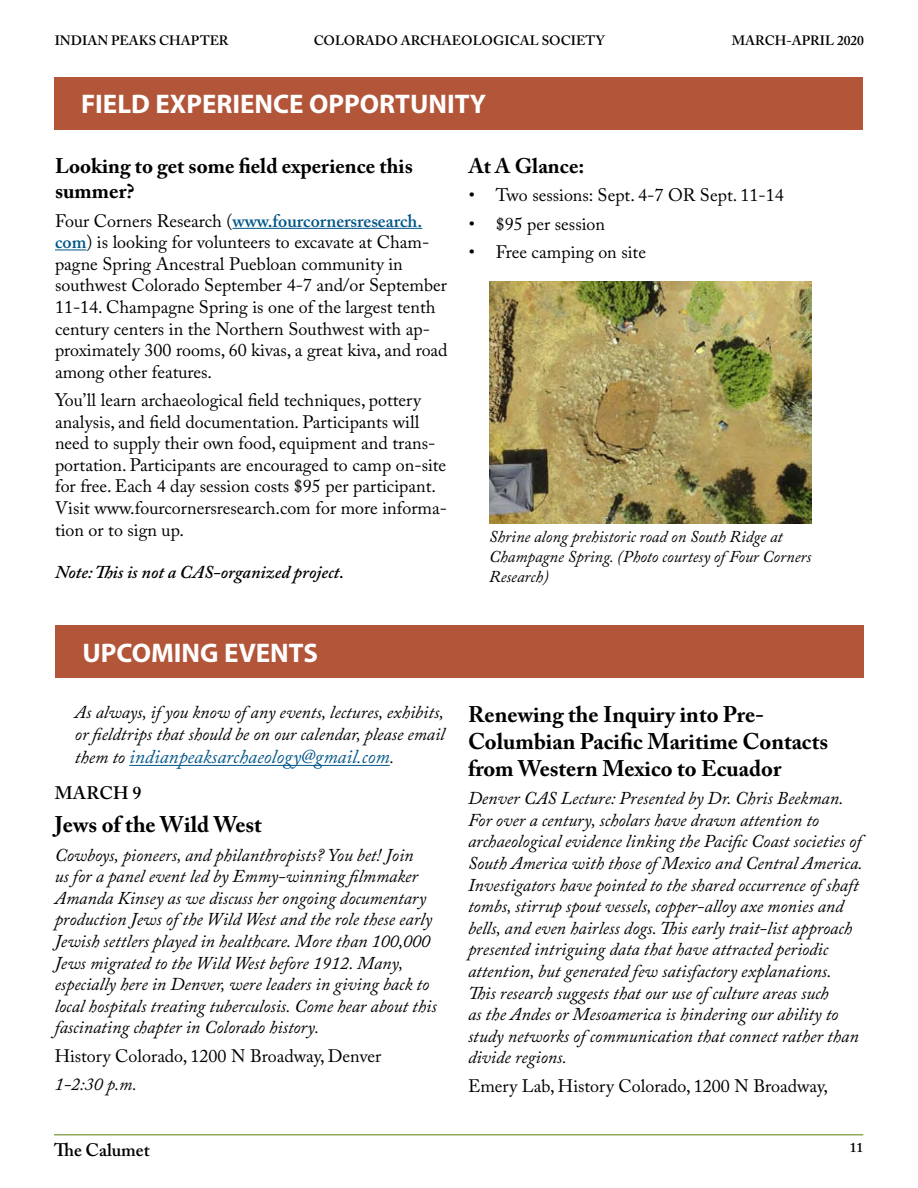
<style>
.page{position:relative;width:918px;height:1188px;background:#fff}
.page>*{position:absolute;margin:0;border:0;box-sizing:border-box;transform-origin:0 0}
.t1{font:700 27px "Myriad Pro";color:#fff}
.t2{font:700 22.5px/27px "Adobe Caslon Pro";color:#000}
.t3{font:700 21px/25.2px "Adobe Caslon Pro";color:#000}
.t4{font:italic 19.5px "Adobe Caslon Pro";color:#005689}
.t5{font:italic 18px/21.6px "Adobe Caslon Pro";color:#000}
.t6{font:18px/21.6px "Adobe Caslon Pro";color:#000}
.t7{font:italic 600 18px "Adobe Caslon Pro";color:#000}
.t8{font:600 18px "Adobe Caslon Pro";color:#000}
.t9{font:italic 16.5px/19.8px "Adobe Caslon Pro";color:#000}
.t10{font:600 13.5px "Adobe Caslon Pro";color:#000}
.s1{font-weight:600;color:#005689}
.s2{font-size:18px;color:#000}
</style>
<div class="page">
<hr style="left:54px;top:1134px;width:809px;height:2px;background:#91a956">
<hr style="left:129px;top:765px;width:261px;height:1px;background:#005689">
<div style="left:55px;top:625px;width:809px;height:53px;background:#b25538"></div>
<hr style="left:232px;top:228px;width:190px;height:1px;background:#005689">
<hr style="left:55px;top:249px;width:31px;height:1px;background:#005689">
<div style="left:54px;top:77px;width:809px;height:52px;background:#b25538"></div>
<img style="left:489px;top:282px;width:322px;height:242px">
<p class="t10" style="left:55px;top:33px;width:175px">INDIAN PEAKS CHAPTER</p>
<p class="t10" style="left:314px;top:33px;width:293px">COLORADO ARCHAEOLOGICAL SOCIETY</p>
<p class="t10" style="left:732px;top:33px;width:134px">MARCH-APRIL 2020</p>
<h1 class="t1" style="left:81px;top:86px;width:407px">FIELD EXPERIENCE OPPORTUNITY</h1>
<p class="t3" style="left:55px;top:153px;width:359px">Looking to get some field experience this summer?</p>
<p class="t6" style="left:55px;top:210px;width:394px">Four Corners Research (<span class="s1">www.fourcornersresearch. com</span>) is looking for volunteers to excavate at Cham&shy;pagne Spring Ancestral Puebloan community in southwest Colorado September 4-7 and/or September 11-14. Champagne Spring is one of the largest tenth century centers in the Northern Southwest with ap&shy;proximately 300 rooms, 60 kivas, a great kiva, and road among other features.</p>
<p class="t6" style="left:55px;top:389px;width:394px">You’ll learn archaeological field techniques, pottery analysis, and field documentation. Participants will need to supply their own food, equipment and trans&shy;portation. Participants are encouraged to camp on-site for free. Each 4 day session costs $95 per participant.<br>Visit www.fourcornersresearch.com for more informa&shy;tion or to sign up.</p>
<p class="t7" style="left:55px;top:561px;width:290px">Note: This is not a CAS-organized project.</p>
<p class="t3" style="left:469px;top:153px;width:117px">At A Glance:</p>
<p class="t6" style="left:469px;top:184px;width:317px">• Two sessions: Sept. 4-7 OR Sept. 11-14</p>
<p class="t6" style="left:469px;top:213px;width:138px">• $95 per session</p>
<p class="t6" style="left:469px;top:241px;width:179px">• Free camping on site</p>
<p class="t9" style="left:489px;top:527px;width:324px">Shrine along prehistoric road on South Ridge at<br>Champagne Spring. (Photo courtesy of Four Corners<br>Research)</p>
<h1 class="t1" style="left:82px;top:635px;width:237px">UPCOMING EVENTS</h1>
<p class="t5" style="left:75px;top:701px;width:371px">As always, if you know of any events, lectures, exhibits, or fieldtrips that should be on our calendar, please email</p>
<p class="t4" style="left:75px;top:745px;width:321px"><span class="s2">them to</span> indianpeaksarchaeology@gmail.com<span class="s2">.</span></p>
<p class="t8" style="left:55px;top:782px;width:34px">March</p>
<p class="t8" style="left:133px;top:782px;width:10px">9</p>
<p class="t2" style="left:55px;top:811px;width:209px">Jews of the Wild West</p>
<p class="t5" style="left:55px;top:844px;width:384px">Cowboys, pioneers, and philanthropists? You bet! Join<br>us for a panel event led by Emmy-winning filmmaker Amanda Kinsey as we discuss her ongoing documentary production Jews of the Wild West and the role these early Jewish settlers played in healthcare. More than 100,000<br>Jews migrated to the Wild West before 1912. Many, especially here in Denver, were leaders in giving back to local hospitals treating tuberculosis. Come hear about this fascinating chapter in Colorado history.</p>
<p class="t6" style="left:55px;top:1045px;width:328px">History Colorado, 1200 N Broadway, Denver</p>
<p class="t5" style="left:55px;top:1073px;width:84px">1-2:30 p.m.</p>
<p class="t2" style="left:468px;top:701px;width:362px">Renewing the Inquiry into Pre-<br>Columbian Pacific Maritime Contacts from Western Mexico to Ecuador</p>
<p class="t5" style="left:468px;top:787px;width:396px">Denver CAS Lecture: Presented by Dr. Chris Beekman.<br>For over a century, scholars have drawn attention to archaeological evidence linking the Pacific Coast societies of South America with those of Mexico and Central America.<br>Investigators have pointed to the shared occurrence of shaft tombs, stirrup spout vessels, copper-alloy axe monies and bells, and even hairless dogs. This early trait-list approach presented intriguing data that have attracted periodic attention, but generated few satisfactory explanations.<br>This research suggests that our use of culture areas such<br>as the Andes or Mesoamerica is hindering our ability to study networks of communication that connect rather than divide regions.</p>
<p class="t6" style="left:468px;top:1075px;width:361px">Emery Lab, History Colorado, 1200 N Broadway,</p>
<p class="t8" style="left:54px;top:1139px;width:97px">The Calumet</p>
<p class="t10" style="left:850px;top:1140px;width:15px">11</p>
</div>
